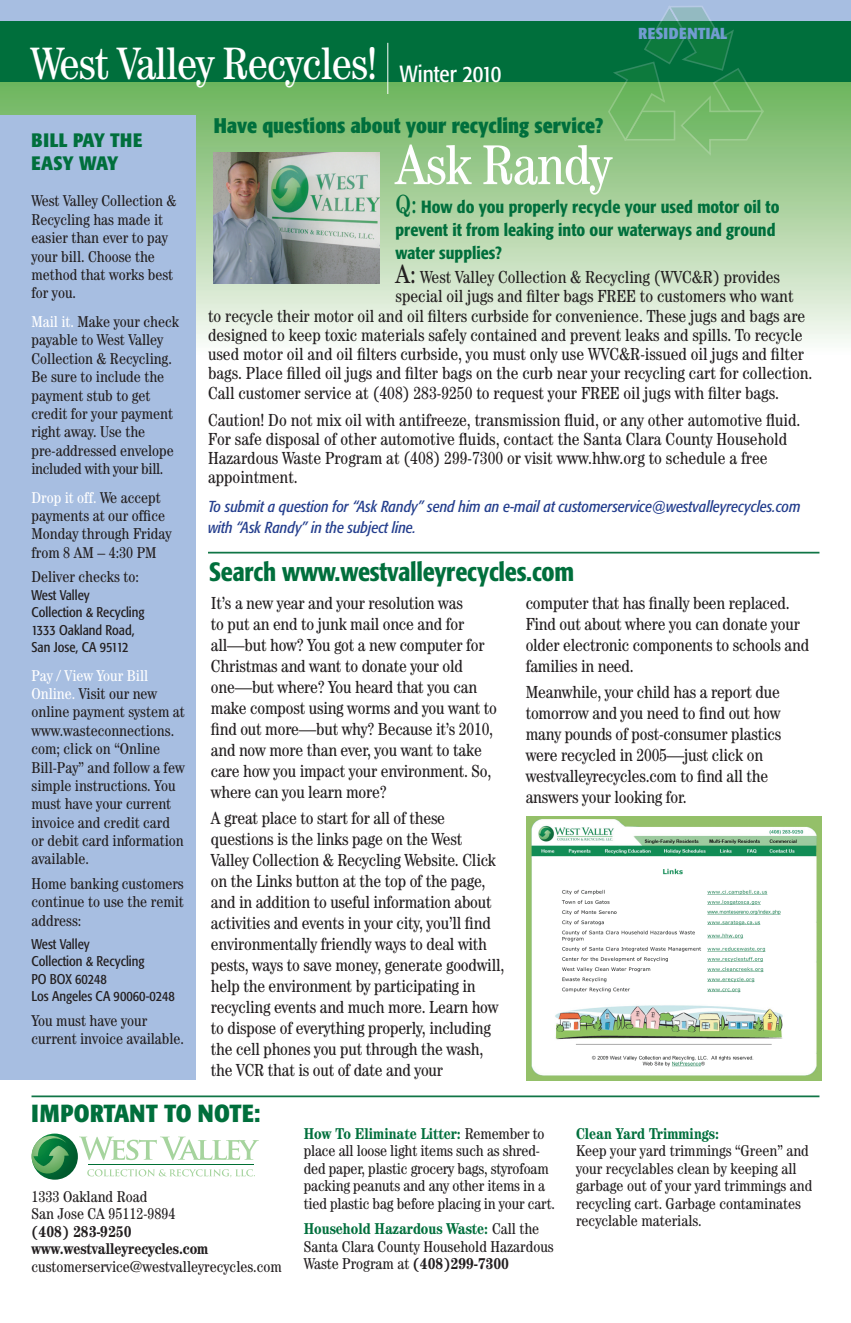
<style>
.page{position:relative;width:851px;height:1323px;background:#fff}
.page>*{position:absolute;margin:0;border:0;box-sizing:border-box;transform-origin:0 0}
.t1{font:condensed 56.18px "Century Std";letter-spacing:-.02em;color:#fff}
.t2{font:condensed 45.5px "Century Std";letter-spacing:-.02em;color:#fff}
.t3{font:500 condensed 26.25px "Formata";letter-spacing:-.01em;color:#006f3c}
.t4{font:700 condensed 24.5px "Formata";letter-spacing:.005em;color:#006f3c}
.t5{font:condensed 23.28px "Formata";color:#fff}
.t6{font:700 condensed 21px "Formata";color:#006f3c}
.t7{font:700 condensed 19.25px/23.1px "Formata";letter-spacing:.015em;color:#006f3c}
.t8{font:condensed 17.5px/21px "Century Std";letter-spacing:-.01em;color:#231f20}
.t9{font:500 condensed 17.5px/22.8px "Formata";color:#006f3c}
.t10{font:condensed 15.75px/18.4px "Century Std";color:#231f20}
.t11{font:italic condensed 15.75px/21px "Formata";color:#253f8e}
.t12{font:700 condensed 15.75px "Formata";letter-spacing:.02em;color:#729cd1}
.t13{font:condensed 14px/17.5px "Formata";color:#231f20}
.s1{font-family:"Century Std";font-weight:400;font-size:26.25px}
.s2{font-size:26.25px}
.s3{color:#fff}
.s4{font-weight:700}
.s5{font-weight:700;color:#006f3c}
</style>
<div class="page">
<svg style="left:0;top:82px;width:850px;height:274px;background:#b4d7aa"></svg>
<div style="left:0;top:0;width:850px;height:37px;background:#a7bee1"></div>
<div style="left:0;top:22px;width:850px;height:60px;background:#006f3c"></div>
<hr style="left:387px;top:43px;width:1px;height:51px;background:#fff">
<svg style="left:608px;top:6px;width:156px;height:150px"></svg>
<div style="left:0;top:115px;width:195px;height:965px;background:#a7bee1"></div>
<img style="left:213px;top:153px;width:167px;height:131px">
<svg style="left:31px;top:1134px;width:228px;height:46px"></svg>
<hr style="left:88px;top:1164px;width:165px;height:1px;background:#006f34">
<hr style="left:32px;top:1096px;width:787px;height:1px;background:#107546">
<hr style="left:208px;top:552px;width:611px;height:2px;background:#107546">
<img style="left:526px;top:817px;width:295px;height:263px">
<p class="t2" style="left:31px;top:36px;width:347px">West Valley Recycles!</p>
<p class="t5" style="left:400px;top:60px;width:103px">Winter 2010</p>
<p class="t12" style="left:638px;top:23px;width:90px">RESIDENTIAL</p>
<p class="t6" style="left:214px;top:113px;width:391px">Have questions about your recycling service?</p>
<p class="t7" style="left:32px;top:129px;width:112px">BILL PAY THE<br>EASY WAY</p>
<p class="t1" style="left:395px;top:132px;width:217px">Ask Randy</p>
<p class="t9" style="left:395px;top:195px;width:385px"><span class="s1">Q:</span> How do you properly recycle your used motor oil to prevent it from leaking into our waterways and ground water supplies?</p>
<p class="t8" style="left:395px;top:266px;width:386px"><span class="s2">A:</span> West Valley Collection &amp; Recycling (WVC&amp;R) provides</p>
<p class="t8" style="left:395px;top:286px;width:399px">special oil jugs and filter bags FREE to customers who want</p>
<p class="t8" style="left:208px;top:305px;width:598px">to recycle their motor oil and oil filters curbside for convenience. These jugs and bags are</p>
<p class="t8" style="left:208px;top:324px;width:596px">designed to keep toxic materials safely contained and prevent leaks and spills. To recycle</p>
<p class="t8" style="left:208px;top:343px;width:597px">used motor oil and oil filters curbside, you must only use WVC&amp;R-issued oil jugs and filter</p>
<p class="t8" style="left:208px;top:363px;width:606px">bags. Place filled oil jugs and filter bags on the curb near your recycling cart for collection.</p>
<p class="t8" style="left:208px;top:382px;width:572px">Call customer service at (408) 283-9250 to request your FREE oil jugs with filter bags.</p>
<p class="t8" style="left:208px;top:410px;width:594px;line-height:19.2px">Caution! Do not mix oil with antifreeze, transmission fluid, or any other automotive fluid.<br>For safe disposal of other automotive fluids, contact the Santa Clara County Household Hazardous Waste Program at (408) 299-7300 or visit www.hhw.org to schedule a free appointment.</p>
<p class="t11" style="left:208px;top:496px;width:594px">To submit a question for “Ask Randy” send him an e-mail at customerservice@westvalleyrecycles.com with “Ask Randy” in the subject line.</p>
<p class="t10" style="left:32px;top:192px;width:146px">West Valley Collection &amp;<br>Recycling has made it easier than ever to pay your bill. Choose the method that works best for you.</p>
<p class="t10" style="left:32px;top:312px;width:149px"><span class="s3">Mail it.</span> Make your check payable to West Valley<br>Collection &amp; Recycling.<br>Be sure to include the payment stub to get credit for your payment right away. Use the pre-addressed envelope included with your bill.</p>
<p class="t10" style="left:32px;top:488px;width:141px"><span class="s3">Drop it off.</span> We accept payments at our office<br>Monday through Friday from 8 AM – 4:30 PM</p>
<p class="t10" style="left:32px;top:567px;width:109px">Deliver checks to:</p>
<p class="t13" style="left:32px;top:586px;width:115px">West Valley<br>Collection &amp; Recycling<br>1333 Oakland Road,<br>San Jose, CA 95112</p>
<p class="t10" style="left:32px;top:666px;width:155px"><span class="s3">Pay / View Your Bill<br>Online.</span> Visit our new online payment system at www.wasteconnections. com; click on “Online<br>Bill-Pay” and follow a few simple instructions. You must have your current invoice and credit card or debit card information available.</p>
<p class="t10" style="left:32px;top:874px;width:154px;text-align:justify">Home banking customers continue to use the remit address:</p>
<p class="t13" style="left:32px;top:935px;width:145px">West Valley<br>Collection &amp; Recycling<br>PO BOX 60248<br>Los Angeles CA 90060-0248</p>
<p class="t10" style="left:32px;top:1011px;width:154px">You must have your current invoice available.</p>
<p class="t3" style="left:209px;top:556px;width:366px">Search www.westvalleyrecycles.com</p>
<p class="t8" style="left:211px;top:592px;width:287px">It’s a new year and your resolution was<br>to put an end to junk mail once and for all—but how? You got a new computer for Christmas and want to donate your old one—but where? You heard that you can make compost using worms and you want to find out more—but why? Because it’s 2010, and now more than ever, you want to take care how you impact your environment. So, where can you learn more?</p>
<p class="t8" style="left:211px;top:808px;width:295px">A great place to start for all of these questions is the links page on the West Valley Collection &amp; Recycling Website. Click on the Links button at the top of the page, and in addition to useful information about activities and events in your city, you’ll find environmentally friendly ways to deal with pests, ways to save money, generate goodwill, help the environment by participating in recycling events and much more. Learn how to dispose of everything properly, including the cell phones you put through the wash, the VCR that is out of date and your</p>
<p class="t8" style="left:525px;top:592px;width:285px">computer that has finally been replaced.<br>Find out about where you can donate your older electronic components to schools and families in need.</p>
<p class="t8" style="left:525px;top:682px;width:257px">Meanwhile, your child has a report due tomorrow and you need to find out how many pounds of post-consumer plastics were recycled in 2005—just click on westvalleyrecycles.com to find all the answers your looking for.</p>
<p class="t4" style="left:32px;top:1098px;width:230px">IMPORTANT TO NOTE:</p>
<p class="t10" style="left:32px;top:1187px;width:252px;line-height:17.5px">1333 Oakland Road<br>San Jose CA 95112-9894<br><span class="s4">(408) 283-9250 www.westvalleyrecycles.com </span>customerservice@westvalleyrecycles.com</p>
<p class="t10" style="left:304px;top:1125px;width:253px;line-height:17.5px"><span class="s5">How To Eliminate Litter:</span> Remember to place all loose light items such as shred&shy;ded paper, plastic grocery bags, styrofoam packing peanuts and any other items in a tied plastic bag before placing in your cart.</p>
<p class="t10" style="left:304px;top:1220px;width:251px;line-height:17.5px"><span class="s5">Household Hazardous Waste:</span> Call the<br>Santa Clara County Household Hazardous<br>Waste Program at <span class="s4">(408)299-7300</span></p>
<p class="t10" style="left:576px;top:1125px;width:238px;line-height:17.5px"><span class="s5">Clean Yard Trimmings:<br></span>Keep your yard trimmings “Green” and your recyclables clean by keeping all garbage out of your yard trimmings and recycling cart. Garbage contaminates recyclable materials.</p>
</div>
